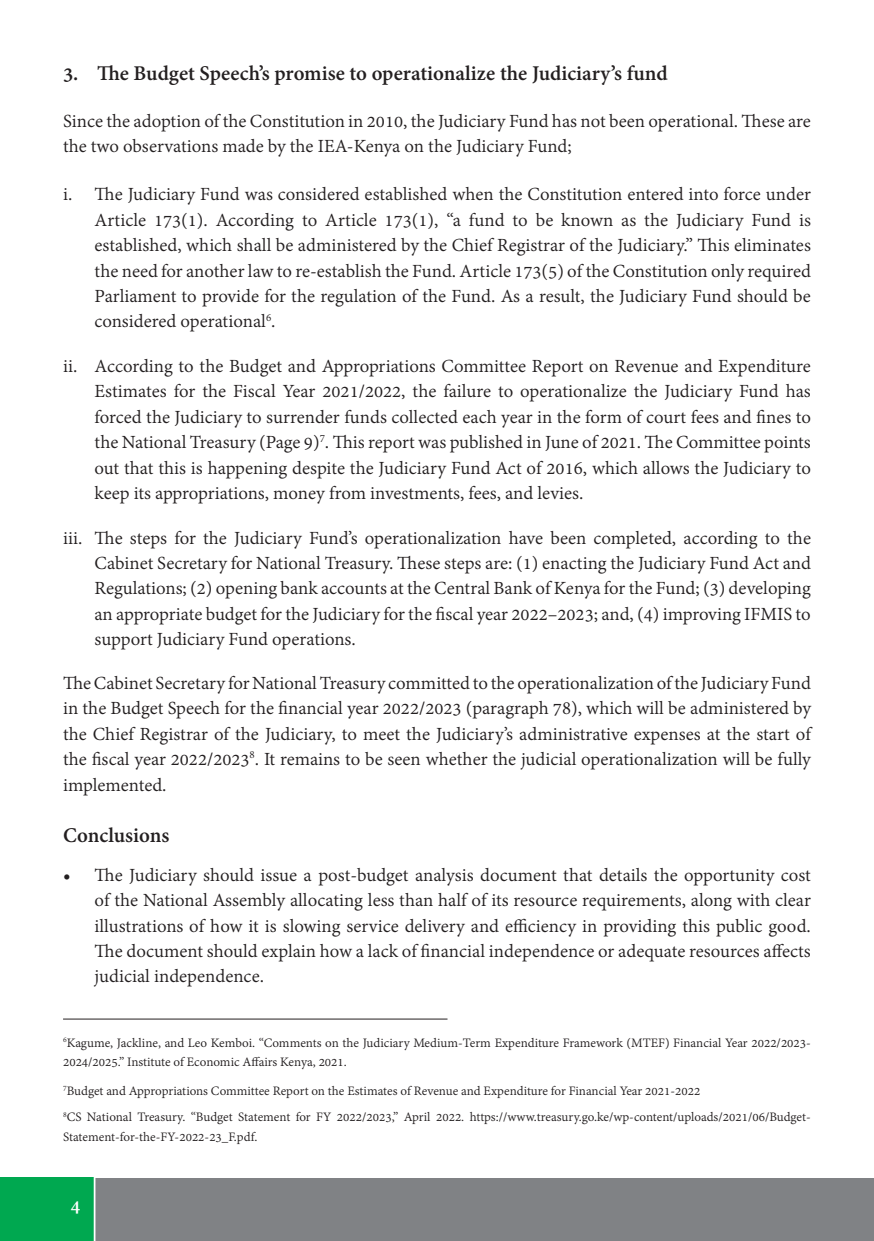
<style>
.page{position:relative;width:874px;height:1241px;background:#fff}
.page>*{position:absolute;margin:0;border:0;box-sizing:border-box;transform-origin:0 0}
.t1{font:700 22.75px "Adobe Gurmukhi";color:#231f20}
.t2{font:700 21px "Adobe Gurmukhi";color:#fff}
.t3{font:20.12px/25.4px "Adobe Gurmukhi";color:#231f20;text-align:justify}
.t4{font:14px/19.2px "Adobe Gurmukhi";color:#231f20}
</style>
<div class="page">
<div style="left:0;top:1177px;width:873px;height:63px;background:#808285"></div>
<div style="left:0;top:1177px;width:94px;height:63px;background:#00a850"></div>
<hr style="left:94px;top:1166px;width:1px;height:74px;background:#fff">
<hr style="left:63px;top:1018px;width:384px;height:1px;background:#231f20">
<p class="t1" style="left:63px;top:61px;width:606px">3. The Budget Speech’s promise to operationalize the Judiciary’s fund</p>
<p class="t3" style="left:63px;top:109px;width:749px">Since the adoption of the Constitution in 2010, the Judiciary Fund has not been operational. These are the two observations made by the IEA-Kenya on the Judiciary Fund;</p>
<p class="t3" style="left:63px;top:182px;width:11px">i.</p>
<p class="t3" style="left:94px;top:182px;width:717px">The Judiciary Fund was considered established when the Constitution entered into force under Article 173(1). According to Article 173(1), “a fund to be known as the Judiciary Fund is established, which shall be administered by the Chief Registrar of the Judiciary.” This eliminates the need for another law to re-establish the Fund. Article 173(5) of the Constitution only required Parliament to provide for the regulation of the Fund. As a result, the Judiciary Fund should be considered operational<sup>6</sup>.</p>
<p class="t3" style="left:94px;top:354px;width:717px">According to the Budget and Appropriations Committee Report on Revenue and Expenditure Estimates for the Fiscal Year 2021/2022, the failure to operationalize the Judiciary Fund has forced the Judiciary to surrender funds collected each year in the form of court fees and fines to the National Treasury (Page 9)<sup>7</sup>. This report was published in June of 2021. The Committee points out that this is happening despite the Judiciary Fund Act of 2016, which allows the Judiciary to keep its appropriations, money from investments, fees, and levies.</p>
<p class="t3" style="left:63px;top:354px;width:16px">ii.</p>
<p class="t3" style="left:63px;top:525px;width:21px">iii.</p>
<p class="t3" style="left:94px;top:525px;width:717px">The steps for the Judiciary Fund’s operationalization have been completed, according to the Cabinet Secretary for National Treasury. These steps are: (1) enacting the Judiciary Fund Act and Regulations; (2) opening bank accounts at the Central Bank of Kenya for the Fund; (3) developing an appropriate budget for the Judiciary for the fiscal year 2022–2023; and, (4) improving IFMIS to support Judiciary Fund operations.</p>
<p class="t3" style="left:63px;top:671px;width:749px">The Cabinet Secretary for National Treasury committed to the operationalization of the Judiciary Fund in the Budget Speech for the financial year 2022/2023 (paragraph 78), which will be administered by the Chief Registrar of the Judiciary, to meet the Judiciary’s administrative expenses at the start of the fiscal year 2022/2023<sup>8</sup>. It remains to be seen whether the judicial operationalization will be fully implemented.</p>
<p class="t1" style="left:63px;top:822px;width:108px">Conclusions</p>
<p class="t3" style="left:94px;top:862px;width:717px;text-indent:-32px">• The Judiciary should issue a post-budget analysis document that details the opportunity cost of the National Assembly allocating less than half of its resource requirements, along with clear illustrations of how it is slowing service delivery and efficiency in providing this public good.<br>The document should explain how a lack of financial independence or adequate resources affects judicial independence.</p>
<p class="t4" style="left:63px;top:1033px;width:749px"><sup>6</sup>Kagume, Jackline, and Leo Kemboi. “Comments on the Judiciary Medium-Term Expenditure Framework (MTEF) Financial Year 2022/2023-<br>2024/2025.” Institute of Economic Affairs Kenya, 2021.</p>
<p class="t4" style="left:63px;top:1081px;width:638px"><sup>7</sup>Budget and Appropriations Committee Report on the Estimates of Revenue and Expenditure for Financial Year 2021-2022</p>
<p class="t4" style="left:63px;top:1107px;width:749px"><sup>8</sup>CS National Treasury. “Budget Statement for FY 2022/2023,” April 2022. https://www.treasury.go.ke/wp-content/uploads/2021/06/Budget-<br>Statement-for-the-FY-2022-23_F.pdf.</p>
<p class="t2" style="left:71px;top:1194px;width:11px">4</p>
</div>
